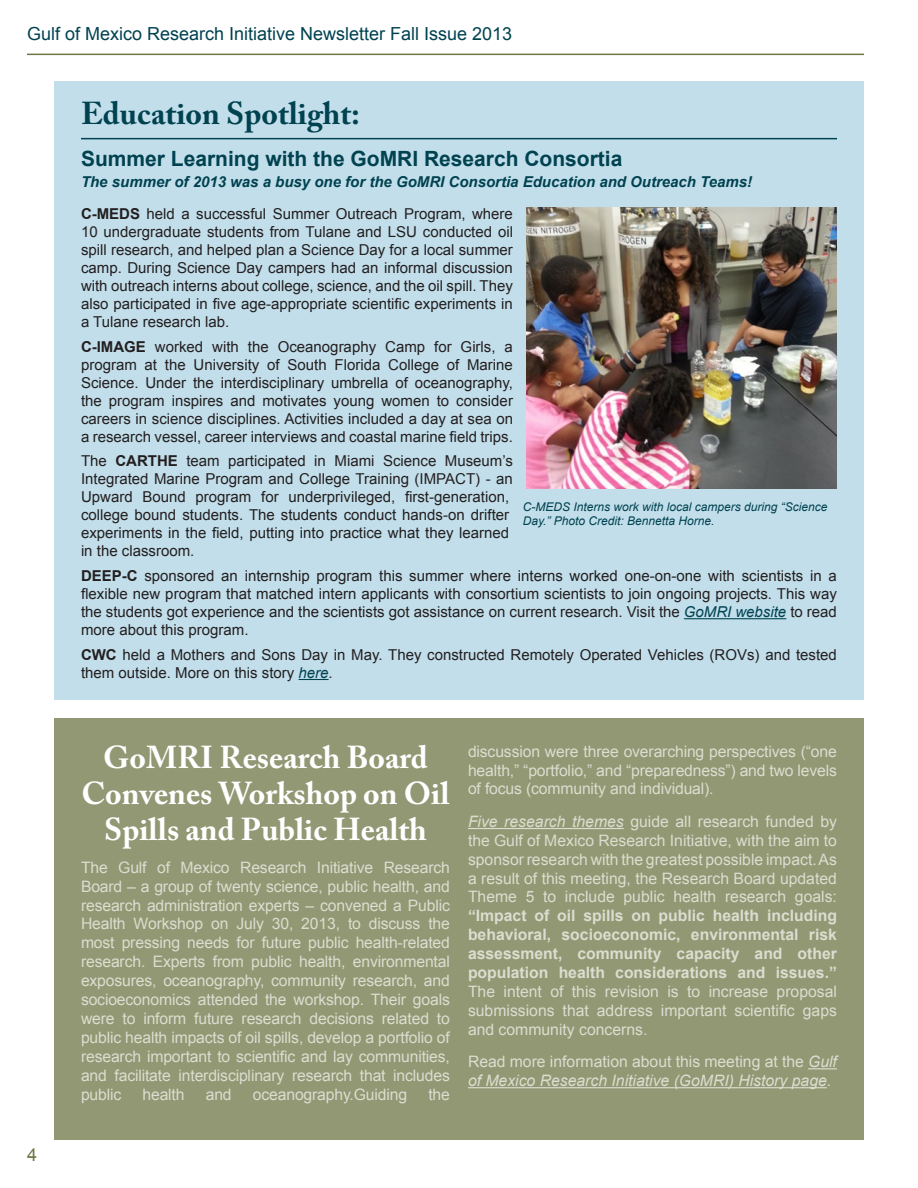
<style>
.page{position:relative;width:918px;height:1188px;background:#fff}
.page>*{position:absolute;margin:0;border:0;box-sizing:border-box;transform-origin:0 0}
.Article_Head_1{font:700 31.5px/36px "Adobe Caslon Pro";color:#fff;text-align:center}
.Article_Head_1-2{font:700 31.5px "Adobe Caslon Pro";color:#004250}
.t1{font:700 21px "Arial";color:#004250}
.t2{font:18px "Arial";color:#004250}
.t3{font:18px "Arial";color:#6e7645}
.t4{font:15.75px/18.9px "Arial";letter-spacing:-.01em;color:#dbddd0;text-align:justify}
.t5{font:italic 15.75px/18.9px "Arial";color:#dbddd0}
.t6{font:15px/18px "Arial";color:#231f20;text-align:justify}
.t7{font:italic 700 15px "Arial";color:#004250}
.Captions{font:italic 12px/13.5px "Arial";color:#004250}
.s1{font-weight:700}
.s2{font-style:italic;color:#004250}
.s3{font-style:italic}
.s4{font-style:normal}
</style>
<div class="page">
<hr style="left:27px;top:54px;width:837px;height:1px;background:#6e7645">
<div style="left:54px;top:81px;width:810px;height:618px;background:#c2deea"></div>
<hr style="left:81px;top:138px;width:756px;height:1px;background:#004250">
<hr style="left:684px;top:618px;width:102px;height:1px;background:#004250">
<hr style="left:299px;top:679px;width:30px;height:1px;background:#004250">
<img style="left:526px;top:208px;width:311px;height:281px">
<div style="left:54px;top:718px;width:810px;height:421px;background:#929873"></div>
<hr style="left:468px;top:828px;width:156px;height:1px;background:#dbddd0">
<svg style="left:808px;top:1068px;width:29px;height:1px"></svg>
<hr style="left:468px;top:1087px;width:359px;height:1px;background:#dbddd0">
<p class="t2" style="left:27px;top:22px;width:487px">Gulf of Mexico Research Initiative Newsletter Fall Issue 2013</p>
<p class="Article_Head_1-2" style="left:81px;top:95px;width:281px">Education Spotlight:</p>
<p class="t1" style="left:81px;top:145px;width:543px">Summer Learning with the GoMRI Research Consortia</p>
<p class="t7" style="left:81px;top:172px;width:673px">The summer of 2013 was a busy one for the GoMRI Consortia Education and Outreach Teams!</p>
<p class="t6" style="left:81px;top:205px;width:434px"><span class="s1">C-MEDS</span> held a successful Summer Outreach Program, where 10 undergraduate students from Tulane and LSU conducted oil spill research, and helped plan a Science Day for a local summer camp. During Science Day campers had an informal discussion with outreach interns about college, science, and the oil spill. They also participated in five age-appropriate scientific experiments in a Tulane research lab.</p>
<p class="t6" style="left:81px;top:338px;width:434px"><span class="s1">C-IMAGE</span> worked with the Oceanography Camp for Girls, a program at the University of South Florida College of Marine Science. Under the interdisciplinary umbrella of oceanography, the program inspires and motivates young women to consider careers in science disciplines. Activities included a day at sea on a research vessel, career interviews and coastal marine field trips.</p>
<p class="t6" style="left:81px;top:452px;width:433px;text-align:left">The <span class="s1">CARTHE</span> team participated in Miami Science Museum’s Integrated Marine Program and College Training (IMPACT) - an Upward Bound program for underprivileged, first-generation, college bound students. The students conduct hands-on drifter experiments in the field, putting into practice what they learned in the classroom.</p>
<p class="t6" style="left:81px;top:567px;width:757px"><span class="s1">DEEP-C</span> sponsored an internship program this summer where interns worked one-on-one with scientists in a flexible new program that matched intern applicants with consortium scientists to join ongoing projects. This way the students got experience and the scientists got assistance on current research. Visit the <span class="s2">GoMRI website</span> to read more about this program.</p>
<p class="t6" style="left:81px;top:646px;width:758px"><span class="s1">CWC</span> held a Mothers and Sons Day in May. They constructed Remotely Operated Vehicles (ROVs) and tested them outside. More on this story <span class="s2">here</span>.</p>
<p class="Captions" style="left:523px;top:501px;width:306px">C-MEDS Interns work with local campers during “Science<br>Day.” Photo Credit: Bennetta Horne.</p>
<p class="t3" style="left:27px;top:1143px;width:12px">4</p>
<p class="Article_Head_1" style="left:81px;top:739px;width:370px">GoMRI Research Board<br>Convenes Workshop on Oil<br>Spills and Public Health</p>
<p class="t4" style="left:81px;top:858px;width:370px">The Gulf of Mexico Research Initiative Research Board – a group of twenty science, public health, and research administration experts – convened a Public Health Workshop on July 30, 2013, to discuss the most pressing needs for future public health-related research. Experts from public health, environmental exposures, oceanography, community research, and socioeconomics attended the workshop. Their goals were to inform future research decisions related to public health impacts of oil spills, develop a portfolio of research important to scientific and lay communities, and facilitate interdisciplinary research that includes public</p>
<p class="t4" style="left:143px;top:1085px;width:44px">health</p>
<p class="t4" style="left:206px;top:1085px;width:27px">and</p>
<p class="t4" style="left:253px;top:1085px;width:156px">oceanography.Guiding</p>
<p class="t4" style="left:428px;top:1085px;width:23px">the</p>
<p class="t4" style="left:468px;top:742px;width:370px">discussion were three overarching perspectives (“one health,” “portfolio,” and “preparedness”) and two levels of focus (community and individual).</p>
<p class="t4" style="left:468px;top:812px;width:371px"><span class="s3">Five research themes</span> guide all research funded by the Gulf of Mexico Research Initiative, with the aim to sponsor research with the greatest possible impact. As a result of this meeting, the Research Board updated Theme 5 to include public health research goals: <span class="s1">“Impact of oil spills on public health including behavioral, socioeconomic, environmental risk assessment, community capacity and other population health considerations and issues.” </span>The intent of this revision is to increase proposal submissions that address important scientific gaps and community concerns.</p>
<p class="t5" style="left:468px;top:1052px;width:371px"><span class="s4">Read more information about this meeting at the</span> Gulf of Mexico Research Initiative (GoMRI) History page<span class="s4">.</span></p>
</div>
